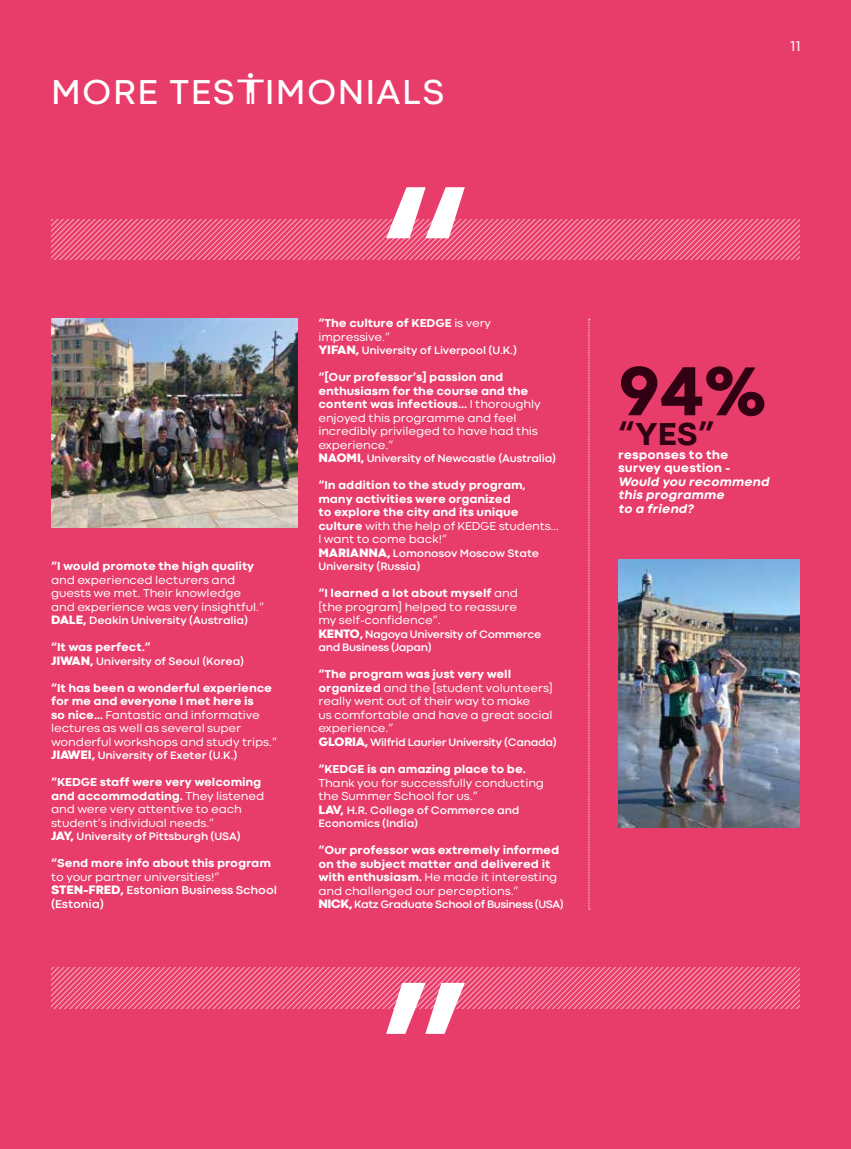
<style>
.page{position:relative;width:851px;height:1149px;background:#fff}
.page>*{position:absolute;margin:0;border:0;box-sizing:border-box;transform-origin:0 0}
.t1{font:800 72px "Codec Cold";color:#320013}
.t2{font:36px "Codec Kedge";letter-spacing:.04em;color:#fff}
.t3{font:800 33px "Codec Cold";color:#320013}
.t4{font:15px "Codec Cold";color:#fff}
.t5{font:italic 800 12.75px/13.5px "Codec Cold";color:#fff}
.t6{font:800 12.75px/13.5px "Codec Cold";color:#fff}
.t7{font:12px/13.5px "Codec Cold";letter-spacing:-.01em;color:#fff}
.t8{font:800 12px/13.5px "Codec Cold";letter-spacing:-.01em;color:#fff}
.t9{font:700 12px/13.5px "Codec Cold";letter-spacing:-.01em;color:#fff}
.t10{font:700 11.25px/13.5px "Codec Cold";letter-spacing:-.01em;color:#fff}
.t11{font:700 11.25px/13.5px "Codec Cold";letter-spacing:-.03em;color:#fff}
.t12{font:700 11.25px "Codec Cold";letter-spacing:-.04em;color:#fff}
.s1{font-size:45px}
.s2{font-weight:800;font-size:12.75px}
.s3{font-weight:800}
.s4{font-weight:400}
</style>
<div class="page">
<div style="left:0;top:0;width:850px;height:1148px;background:#e83c6a"></div>
<svg style="left:51px;top:187px;width:748px;height:72px"></svg>
<svg style="left:51px;top:967px;width:748px;height:66px"></svg>
<svg style="left:588px;top:319px;width:2px;height:590px"></svg>
<img style="left:618px;top:559px;width:181px;height:268px">
<img style="left:51px;top:319px;width:246px;height:208px">
<h2 class="t2" style="left:51px;top:71px;width:395px">MORE TES<span class="s1">T*****</span>IMONIALS</h2>
<p class="t4" style="left:790px;top:37px;width:12px">11</p>
<p class="t8" style="left:51px;top:559px;width:205px">“I would promote the high quality</p>
<p class="t7" style="left:51px;top:573px;width:214px">and experienced lecturers and guests we met. Their knowledge and experience was very insightful.”</p>
<p class="t10" style="left:51px;top:613px;width:198px"><span class="s2">DALE,</span> Deakin University (Australia)</p>
<p class="t8" style="left:51px;top:640px;width:101px">“It was perfect.”</p>
<p class="t10" style="left:51px;top:654px;width:195px"><span class="s2">JIWAN,</span> University of Seoul (Korea)</p>
<p class="t7" style="left:51px;top:681px;width:227px"><span class="s3">“It has been a wonderful experience for me and everyone I met here is<br>so nice…</span> Fantastic and informative lectures as well as several super wonderful workshops and study trips.”</p>
<p class="t10" style="left:51px;top:748px;width:188px"><span class="s2">JIAWEI,</span> University of Exeter (U.K.)</p>
<p class="t7" style="left:51px;top:775px;width:215px"><span class="s3">“KEDGE staff were very welcoming and accommodating.</span> They listened and were very attentive to each student’s individual needs.”</p>
<p class="t10" style="left:51px;top:829px;width:191px"><span class="s2">JAY,</span> University of Pittsburgh (USA)</p>
<p class="t8" style="left:51px;top:856px;width:221px">“Send more info about this program</p>
<p class="t9" style="left:51px;top:869px;width:227px"><span class="s4">to your partner universities!”<br></span><span class="s2">STEN-FRED,</span> Estonian Business School (Estonia)</p>
<p class="t8" style="left:318px;top:316px;width:174px">“The culture of KEDGE <span class="s4">is very impressive.”</span></p>
<p class="t10" style="left:318px;top:343px;width:200px"><span class="s2">YIFAN,</span> University of Liverpool (U.K.)</p>
<p class="t7" style="left:318px;top:370px;width:224px"><span class="s3">“[Our professor’s] passion and enthusiasm for the course and the content was infectious…</span> I thoroughly enjoyed this programme and feel incredibly privileged to have had this experience.”</p>
<p class="t10" style="left:318px;top:451px;width:239px"><span class="s2">NAOMI,</span> University of Newcastle (Australia)</p>
<p class="t8" style="left:318px;top:478px;width:242px">“In addition to the study program, many activities were organized<br>to explore the city and its unique culture <span class="s4">with the help of KEDGE students…<br>I want to come back!“</span></p>
<p class="t10" style="left:318px;top:546px;width:222px"><span class="s2">MARIANNA,</span> Lomonosov Moscow State<br>University (Russia)</p>
<p class="t7" style="left:318px;top:586px;width:201px;text-align:justify"><span class="s3">“I learned a lot about myself</span> and [the program] helped to reassure my self-confidence”.</p>
<p class="t11" style="left:318px;top:627px;width:224px"><span class="s2">KENTO,</span> Nagoya University of Commerce and Business (Japan)</p>
<p class="t7" style="left:318px;top:667px;width:236px"><span class="s3">“The program was just very well organized</span> and the [student volunteers] really went out of their way to make<br>us comfortable and have a great social experience.”</p>
<p class="t11" style="left:318px;top:735px;width:240px"><span class="s2">GLORIA,</span> Wilfrid Laurier University (Canada)</p>
<p class="t8" style="left:318px;top:762px;width:209px">“KEDGE is an amazing place to be.</p>
<p class="t7" style="left:318px;top:775px;width:227px">Thank you for successfully conducting the Summer School for us.”</p>
<p class="t10" style="left:318px;top:802px;width:203px"><span class="s2">LAV,</span> H.R. College of Commerce and<br>Economics (India)</p>
<p class="t8" style="left:318px;top:843px;width:242px">“Our professor was extremely informed on the subject matter and delivered it with enthusiasm. <span class="s4">He made it interesting and challenged our perceptions.”</span></p>
<p class="t12" style="left:318px;top:897px;width:247px"><span class="s2">NICK,</span> Katz Graduate School of Business (USA)</p>
<h1 class="t1" style="left:618px;top:347px;width:151px">94%</h1>
<h3 class="t3" style="left:618px;top:414px;width:98px">“YES”</h3>
<p class="t6" style="left:618px;top:447px;width:114px">responses to the survey question -</p>
<p class="t5" style="left:618px;top:474px;width:155px">Would you recommend this programme<br>to a friend?</p>
</div>
